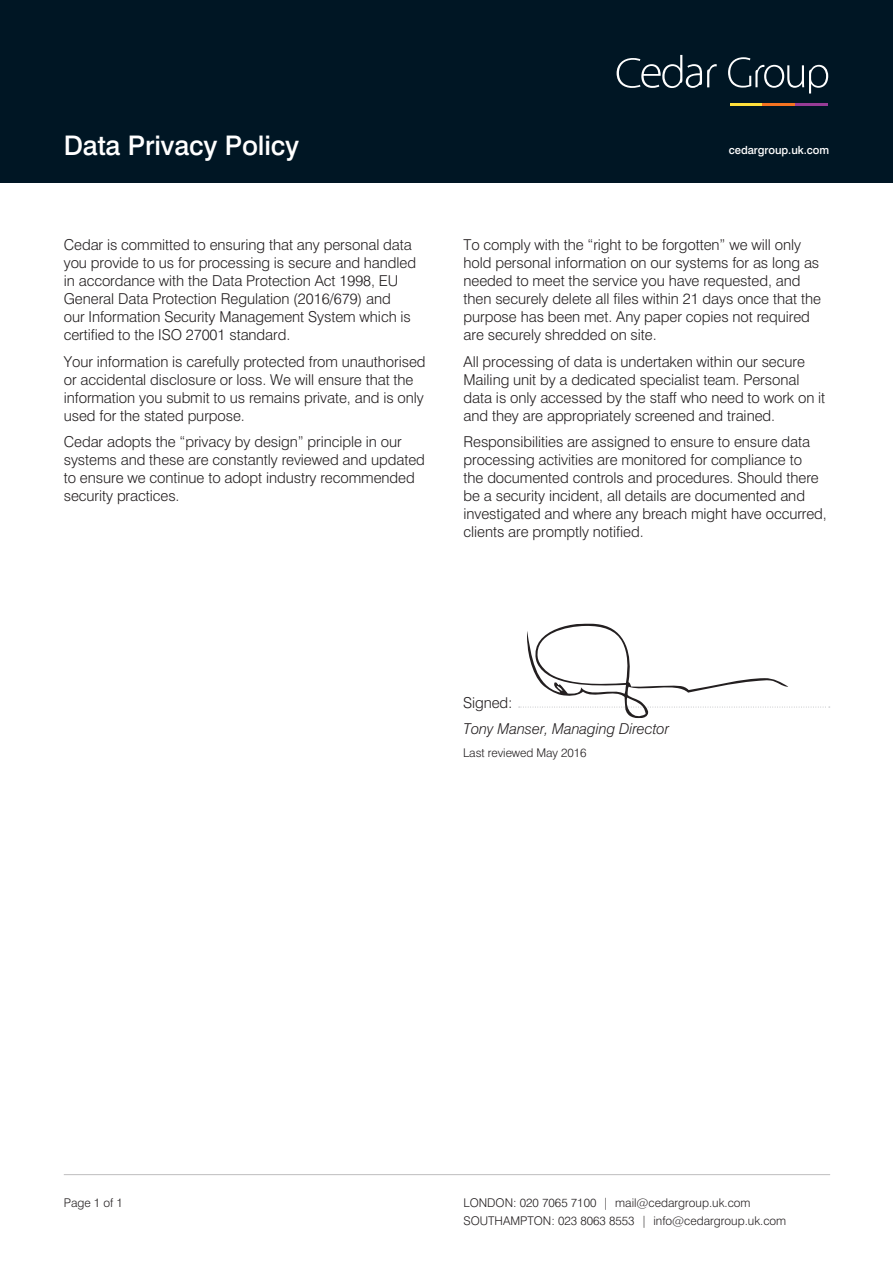
<style>
.page{position:relative;width:893px;height:1263px;background:#fff}
.page>*{position:absolute;margin:0;border:0;box-sizing:border-box;transform-origin:0 0}
.t1{font:500 27px "Swiss 721 BT";letter-spacing:-.005em;color:#fff}
.t2{font:300 15px/18px "Swiss 721 BT";letter-spacing:-.005em;color:#231f20}
.t3{font:italic 300 15px "Swiss 721 BT";letter-spacing:-.005em;color:#231f20}
.t4{font:300 12px/18px "Swiss 721 BT";color:#231f20}
.t5{font:500 11.25px "Swiss 721 BT";letter-spacing:-.005em;color:#fff}
</style>
<div class="page">
<div style="left:0;top:0;width:893px;height:183px;background:#001624"></div>
<hr style="left:730px;top:103px;width:33px;height:2px;background:#ffe03b">
<hr style="left:763px;top:103px;width:32px;height:2px;background:#f47321">
<hr style="left:795px;top:103px;width:33px;height:2px;background:#973c96">
<svg style="left:617px;top:55px;width:100px;height:33px"></svg>
<svg style="left:728px;top:57px;width:100px;height:37px"></svg>
<hr style="left:64px;top:1174px;width:766px;height:1px;background:#231f20">
<svg style="left:519px;top:623px;width:311px;height:96px"></svg>
<h1 class="t1" style="left:64px;top:129px;width:237px">Data Privacy Policy</h1>
<p class="t2" style="left:64px;top:236px;width:354px">Cedar is committed to ensuring that any personal data you provide to us for processing is secure and handled in accordance with the Data Protection Act 1998, EU General Data Protection Regulation (2016/679) and<br>our Information Security Management System which is certified to the ISO 27001 standard.</p>
<p class="t2" style="left:64px;top:352px;width:363px">Your information is carefully protected from unauthorised or accidental disclosure or loss. We will ensure that the information you submit to us remains private, and is only used for the stated purpose.</p>
<p class="t2" style="left:64px;top:433px;width:363px">Cedar adopts the “privacy by design” principle in our systems and these are constantly reviewed and updated to ensure we continue to adopt industry recommended security practices.</p>
<p class="t5" style="left:729px;top:143px;width:102px">cedargroup.uk.com</p>
<p class="t2" style="left:463px;top:236px;width:359px">To comply with the “right to be forgotten” we will only hold personal information on our systems for as long as needed to meet the service you have requested, and then securely delete all files within 21 days once that the purpose has been met. Any paper copies not required are securely shredded on site.</p>
<p class="t2" style="left:463px;top:352px;width:363px">All processing of data is undertaken within our secure Mailing unit by a dedicated specialist team. Personal data is only accessed by the staff who need to work on it and they are appropriately screened and trained.</p>
<p class="t2" style="left:463px;top:433px;width:365px">Responsibilities are assigned to ensure to ensure data processing activities are monitored for compliance to<br>the documented controls and procedures. Should there be a security incident, all details are documented and investigated and where any breach might have occurred, clients are promptly notified.</p>
<p class="t2" style="left:463px;top:693px;width:51px">Signed:</p>
<p class="t3" style="left:463px;top:720px;width:207px">Tony Manser, Managing Director</p>
<p class="t4" style="left:463px;top:744px;width:125px">Last reviewed May 2016</p>
<p class="t4" style="left:64px;top:1194px;width:61px">Page 1 of 1</p>
<p class="t4" style="left:463px;top:1194px;width:324px">LONDON: 020 7065 7100 | mail@cedargroup.uk.com<br>SOUTHAMPTON: 023 8063 8553 | info@cedargroup.uk.com</p>
</div>
